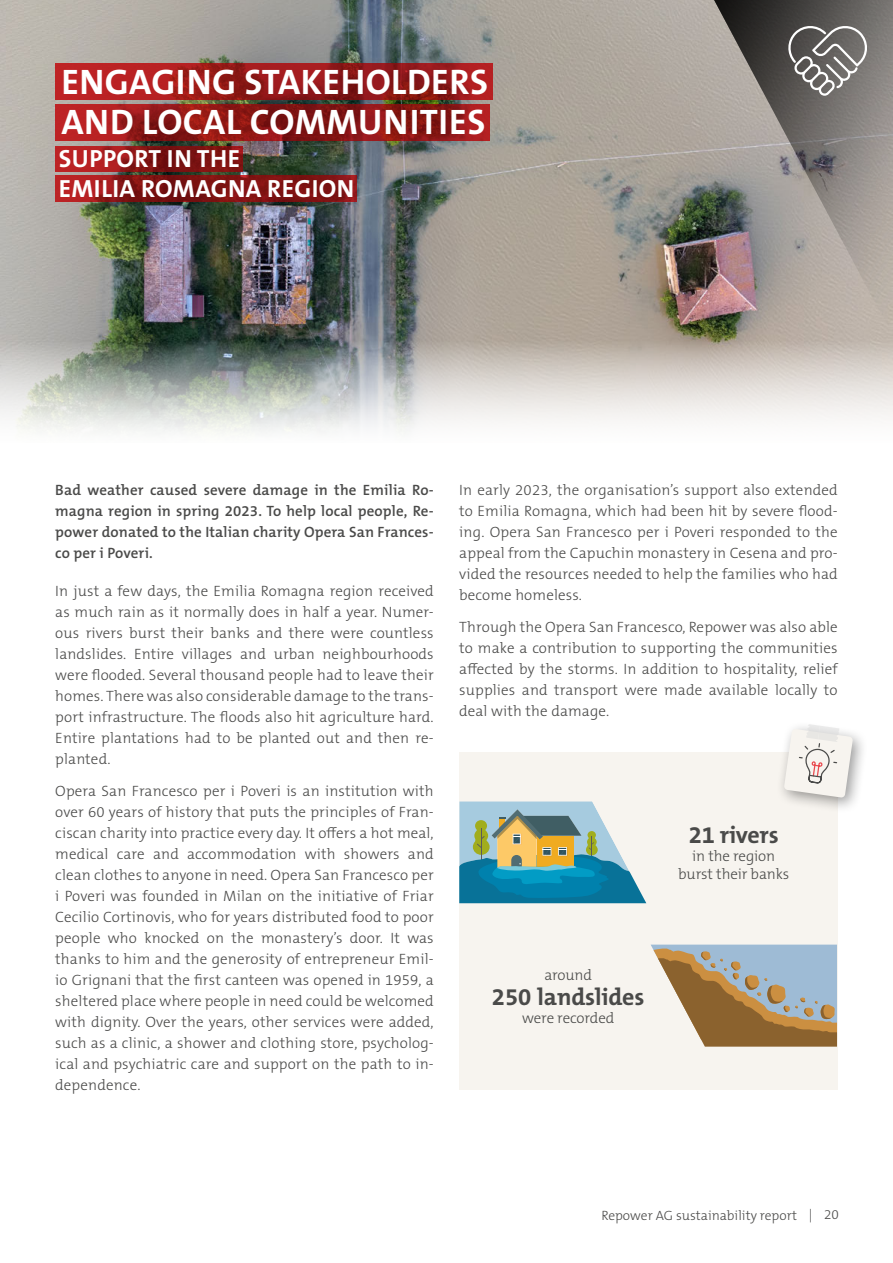
<style>
.page{position:relative;width:893px;height:1263px;background:#fff}
.page>*{position:absolute;margin:0;border:0;box-sizing:border-box;transform-origin:0 0}
.t1{font:700 35.7px/40.5px "The Mix B W7";letter-spacing:.015em;color:#fff}
.t2{font:700 24.9px/30px "The Mix B W7";letter-spacing:.015em;color:#fff}
.t3{font:700 24px "The Mix B W7";letter-spacing:-.005em;color:#4a4a49}
.t4{font:300 15px/21px "The Mix B W3";letter-spacing:.01em;color:#4a4a49;text-align:justify}
.t5{font:600 15px/21px "The Mix B W6";letter-spacing:.01em;color:#4a4a49;text-align:justify}
.t6{font:300 15px "The Mix B W3";letter-spacing:-.01em;color:#4a4a49}
.t7{font:300 13.5px "The Mix B W3";color:#4a4a49}
</style>
<div class="page">
<img style="left:0;top:0;width:893px;height:341px">
<svg style="left:0;top:341px;width:893px;height:92px"></svg>
<svg style="left:55px;top:146px;width:188px;height:26px;background:#921818"></svg>
<svg style="left:55px;top:176px;width:302px;height:26px;background:#881515"></svg>
<svg style="left:55px;top:64px;width:438px;height:36px;background:#9f1b1c"></svg>
<svg style="left:55px;top:104px;width:435px;height:37px;background:#921817"></svg>
<svg style="left:712px;top:0;width:181px;height:336px;background:#918a86"></svg>
<svg style="left:786px;top:24px;width:83px;height:72px;background:#7d7a78"></svg>
<div style="left:459px;top:753px;width:379px;height:337px;background:#f7f4ef"></div>
<div style="left:776px;top:721px;width:92px;height:92px;background:#000;opacity:.4"></div>
<svg style="left:784px;top:724px;width:69px;height:74px"></svg>
<svg style="left:459px;top:801px;width:187px;height:102px;background:#7aaaab"></svg>
<svg style="left:651px;top:944px;width:186px;height:103px;background:#aba08c"></svg>
<h1 class="t1" style="left:61px;top:62px;width:428px">ENGAGING STAKEHOLDERS<br>AND LOCAL COMMUNITIES</h1>
<h2 class="t2" style="left:59px;top:144px;width:297px">SUPPORT IN THE<br>EMILIA ROMAGNA REGION</h2>
<p class="t5" style="left:55px;top:479px;width:380px">Bad weather caused severe damage in the Emilia Ro&shy;magna region in spring 2023. To help local people, Re&shy;power donated to the Italian charity Opera San Frances&shy;co per i Poveri.</p>
<p class="t4" style="left:55px;top:581px;width:380px">In just a few days, the Emilia Romagna region received as much rain as it normally does in half a year. Numer&shy;ous rivers burst their banks and there were countless landslides. Entire villages and urban neighbourhoods were flooded. Several thousand people had to leave their homes. There was also considerable damage to the trans&shy;port infrastructure. The floods also hit agriculture hard.<br>Entire plantations had to be planted out and then re&shy;planted.</p>
<p class="t4" style="left:55px;top:780px;width:380px">Opera San Francesco per i Poveri is an institution with over 60 years of history that puts the principles of Fran&shy;ciscan charity into practice every day. It offers a hot meal, medical care and accommodation with showers and clean clothes to anyone in need. Opera San Francesco per i Poveri was founded in Milan on the initiative of Friar Cecilio Cortinovis, who for years distributed food to poor people who knocked on the monastery’s door. It was thanks to him and the generosity of entrepreneur Emil&shy;io Grignani that the first canteen was opened in 1959, a sheltered place where people in need could be welcomed with dignity. Over the years, other services were added, such as a clinic, a shower and clothing store, psycholog&shy;ical and psychiatric care and support on the path to in&shy;dependence.</p>
<p class="t4" style="left:459px;top:479px;width:380px">In early 2023, the organisation’s support also extended to Emilia Romagna, which had been hit by severe flood&shy;ing. Opera San Francesco per i Poveri responded to the appeal from the Capuchin monastery in Cesena and pro&shy;vided the resources needed to help the families who had become homeless.</p>
<p class="t4" style="left:459px;top:616px;width:380px">Through the Opera San Francesco, Repower was also able to make a contribution to supporting the communities affected by the storms. In addition to hospitality, relief supplies and transport were made available locally to deal with the damage.</p>
<h3 class="t3" style="left:689px;top:819px;width:92px">21 rivers</h3>
<p class="t4" style="left:678px;top:847px;width:113px;line-height:18px;text-align:center">in the region burst their banks</p>
<p class="t4" style="left:544px;top:964px;width:49px">around</p>
<h3 class="t3" style="left:492px;top:981px;width:154px">250 landslides</h3>
<p class="t6" style="left:522px;top:1008px;width:94px">were recorded</p>
<p class="t7" style="left:601px;top:1207px;width:239px">Repower AG sustainability report | 20</p>
</div>
